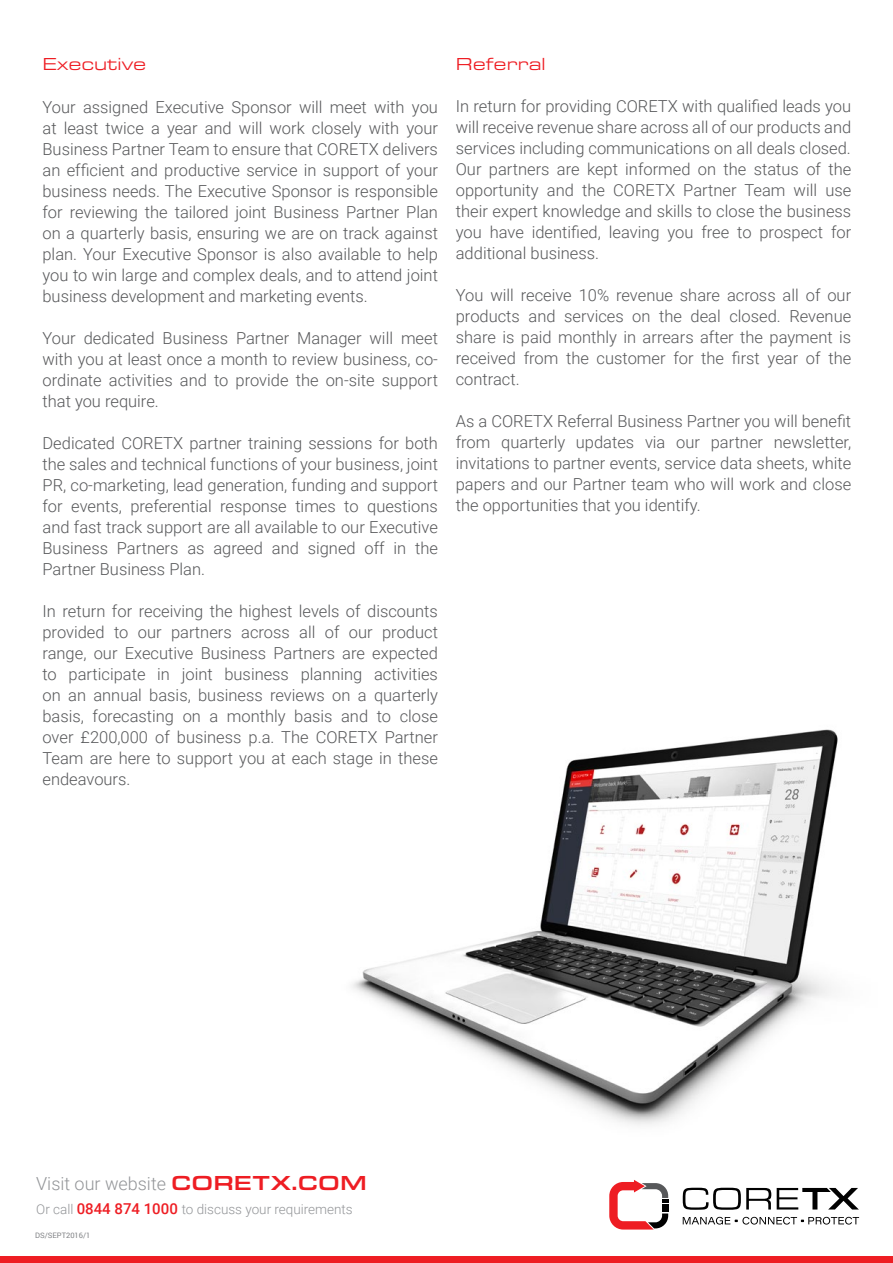
<style>
.page{position:relative;width:893px;height:1263px;background:#fff}
.page>*{position:absolute;margin:0;border:0;box-sizing:border-box;transform-origin:0 0}
.t1{font:300 18px "Roboto";color:#939598}
.t2{font:18px "Eurostile Ext";color:#ee1d23}
.t3{font:300 16.5px/21px "Roboto";color:#57585a;text-align:justify}
.t4{font:300 13.5px "Roboto";color:#939598}
.t5{font:7.5px "Roboto";color:#808285}
.s1{font-family:"Eurostile Ext";font-weight:500;font-size:21px;color:#ee1d23}
.s2{font-weight:500;font-size:15px;color:#ee1d23}
</style>
<div class="page">
<svg style="left:683px;top:1188px;width:88px;height:22px"></svg>
<svg style="left:777px;top:1188px;width:82px;height:21px"></svg>
<svg style="left:683px;top:1217px;width:176px;height:7px"></svg>
<svg style="left:609px;top:1180px;width:59px;height:49px"></svg>
<img style="left:352px;top:729px;width:486px;height:396px">
<div style="left:0;top:1256px;width:893px;height:7px;background:#ee1d23"></div>
<p class="t2" style="left:43px;top:53px;width:105px">Executive</p>
<p class="t3" style="left:43px;top:96px;width:397px">Your assigned Executive Sponsor will meet with you at least twice a year and will work closely with your Business Partner Team to ensure that CORETX delivers an efficient and productive service in support of your business needs. The Executive Sponsor is responsible for reviewing the tailored joint Business Partner Plan on a quarterly basis, ensuring we are on track against plan. Your Executive Sponsor is also available to help you to win large and complex deals, and to attend joint business development and marketing events.</p>
<p class="t3" style="left:43px;top:327px;width:397px">Your dedicated Business Partner Manager will meet with you at least once a month to review business, co&shy;ordinate activities and to provide the on-site support that you require.</p>
<p class="t3" style="left:43px;top:432px;width:397px">Dedicated CORETX partner training sessions for both the sales and technical functions of your business, joint PR, co-marketing, lead generation, funding and support for events, preferential response times to questions and fast track support are all available to our Executive Business Partners as agreed and signed off in the Partner Business Plan.</p>
<p class="t3" style="left:43px;top:600px;width:397px">In return for receiving the highest levels of discounts provided to our partners across all of our product range, our Executive Business Partners are expected to participate in joint business planning activities on an annual basis, business reviews on a quarterly basis, forecasting on a monthly basis and to close over £200,000 of business p.a. The CORETX Partner Team are here to support you at each stage in these endeavours.</p>
<p class="t2" style="left:456px;top:52px;width:91px">Referral</p>
<p class="t3" style="left:456px;top:95px;width:397px">In return for providing CORETX with qualified leads you will receive revenue share across all of our products and services including communications on all deals closed.</p>
<p class="t3" style="left:456px;top:158px;width:397px">Our partners are kept informed on the status of the opportunity and the CORETX Partner Team will use their expert knowledge and skills to close the business you have identified, leaving you free to prospect for additional business.</p>
<p class="t3" style="left:456px;top:284px;width:397px">You will receive 10% revenue share across all of our products and services on the deal closed. Revenue share is paid monthly in arrears after the payment is received from the customer for the first year of the contract.</p>
<p class="t3" style="left:456px;top:410px;width:397px">As a CORETX Referral Business Partner you will benefit from quarterly updates via our partner newsletter, invitations to partner events, service data sheets, white papers and our Partner team who will work and close the opportunities that you identify.</p>
<p class="t1" style="left:36px;top:1171px;width:332px">Visit our website <span class="s1">CORETX.COM</span></p>
<p class="t4" style="left:36px;top:1200px;width:318px">Or call <span class="s2">0844 874 1000</span> to discuss your requirements</p>
<p class="t5" style="left:35px;top:1230px;width:57px">DS/SEPT2016/1</p>
</div>
